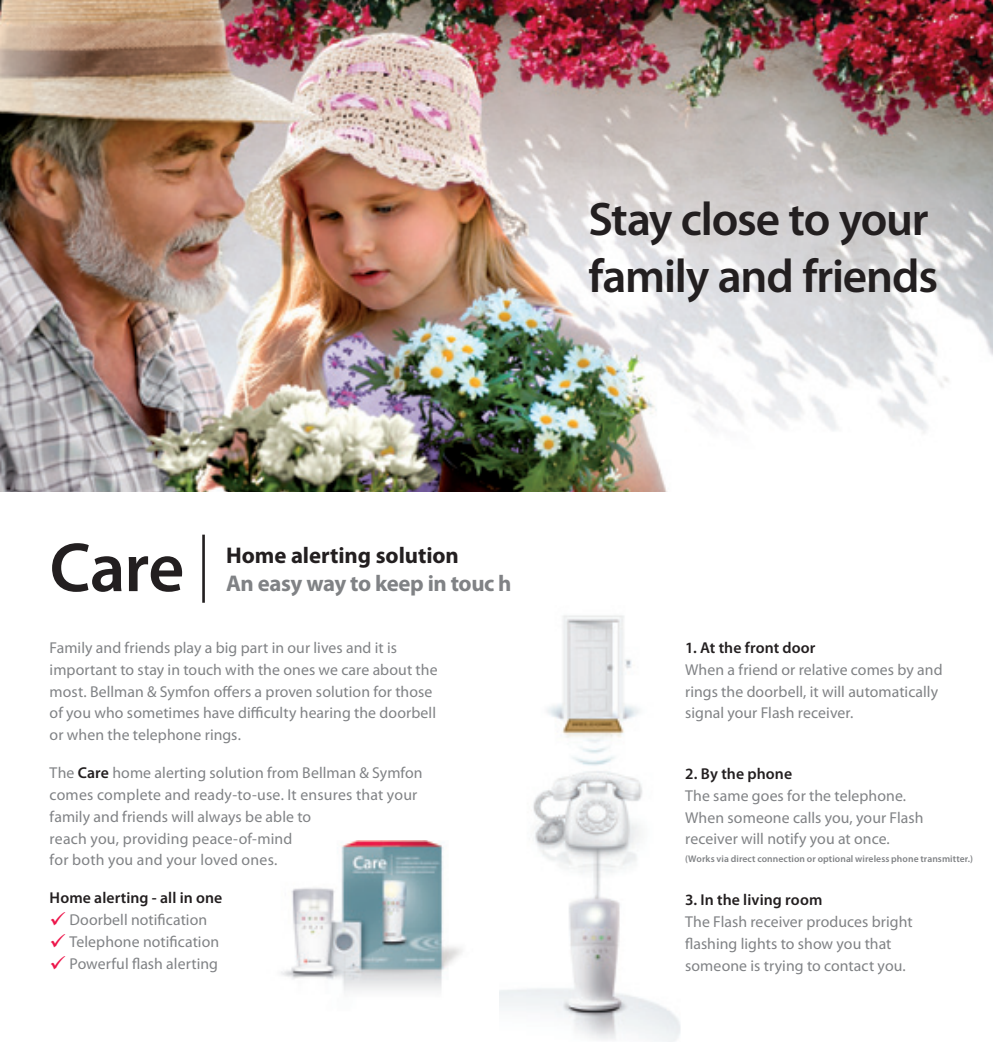
<style>
.page{position:relative;width:993px;height:1042px;background:#fff}
.page>*{position:absolute;margin:0;border:0;box-sizing:border-box;transform-origin:0 0}
.t1{font:600 70px "Myriad Pro";color:#231f20}
.t2{font:600 47.25px "Myriad Pro";letter-spacing:-.025em;color:#231f20}
.t3{font:700 22.75px "Myriad Pro";letter-spacing:-.02em;color:#808285}
.t4{font:700 22.75px "Myriad Pro";letter-spacing:-.005em;color:#231f20}
.t5{font:15.75px/21.9px "Myriad Pro";letter-spacing:.005em;color:#808285}
.t6{font:600 15.75px "Myriad Pro";letter-spacing:.005em;color:#231f20}
.t7{font:600 9.62px "Myriad Pro";letter-spacing:.01em;color:#808285}
.s1{font-weight:600;color:#231f20}
.s2{color:#ed164b}
</style>
<div class="page">
<img style="left:499px;top:615px;width:182px;height:427px">
<img style="left:281px;top:840px;width:181px;height:153px">
<img style="left:0;top:0;width:992px;height:491px">
<hr style="left:202px;top:535px;width:3px;height:68px;background:#231f20">
<p class="t2" style="left:588px;top:189px;width:341px">Stay close to your</p>
<p class="t2" style="left:588px;top:246px;width:351px">family and friends</p>
<p class="t1" style="left:50px;top:523px;width:136px">Care</p>
<p class="t4" style="left:226px;top:541px;width:234px">Home alerting solution</p>
<p class="t3" style="left:226px;top:568px;width:287px">An easy way to keep in touc h</p>
<p class="t5" style="left:50px;top:636px;width:389px">Family and friends play a big part in our lives and it is important to stay in touch with the ones we care about the most. Bellman &amp; Symfon offers a proven solution for those of you who sometimes have difficulty hearing the doorbell or when the telephone rings.</p>
<p class="t5" style="left:50px;top:761px;width:374px">The <span class="s1">Care</span> home alerting solution from Bellman &amp; Symfon comes complete and ready-to-use. It ensures that your family and friends will always be able to</p>
<p class="t5" style="left:50px;top:827px;width:244px">reach you, providing peace-of-mind</p>
<p class="t5" style="left:50px;top:849px;width:229px">for both you and your loved ones.</p>
<p class="t6" style="left:50px;top:888px;width:174px">Home alerting - all in one</p>
<p class="t5" style="left:50px;top:908px;width:159px"><span class="s2">✓</span> Doorbell notification</p>
<p class="t5" style="left:50px;top:930px;width:171px"><span class="s2">✓</span> Telephone notification</p>
<p class="t5" style="left:50px;top:952px;width:170px"><span class="s2">✓</span> Powerful flash alerting</p>
<p class="t6" style="left:685px;top:637px;width:132px">1. At the front door</p>
<p class="t5" style="left:685px;top:658px;width:259px">When a friend or relative comes by and rings the doorbell, it will automatically signal your Flash receiver.</p>
<p class="t6" style="left:685px;top:763px;width:108px">2. By the phone</p>
<p class="t5" style="left:685px;top:784px;width:240px">The same goes for the telephone.<br>When someone calls you, your Flash receiver will notify you at once.</p>
<p class="t7" style="left:685px;top:852px;width:289px">(Works via direct connection or optional wireless phone transmitter.)</p>
<p class="t6" style="left:685px;top:889px;width:139px">3. In the living room</p>
<p class="t5" style="left:685px;top:910px;width:229px">The Flash receiver produces bright flashing lights to show you that someone is trying to contact you.</p>
</div>
